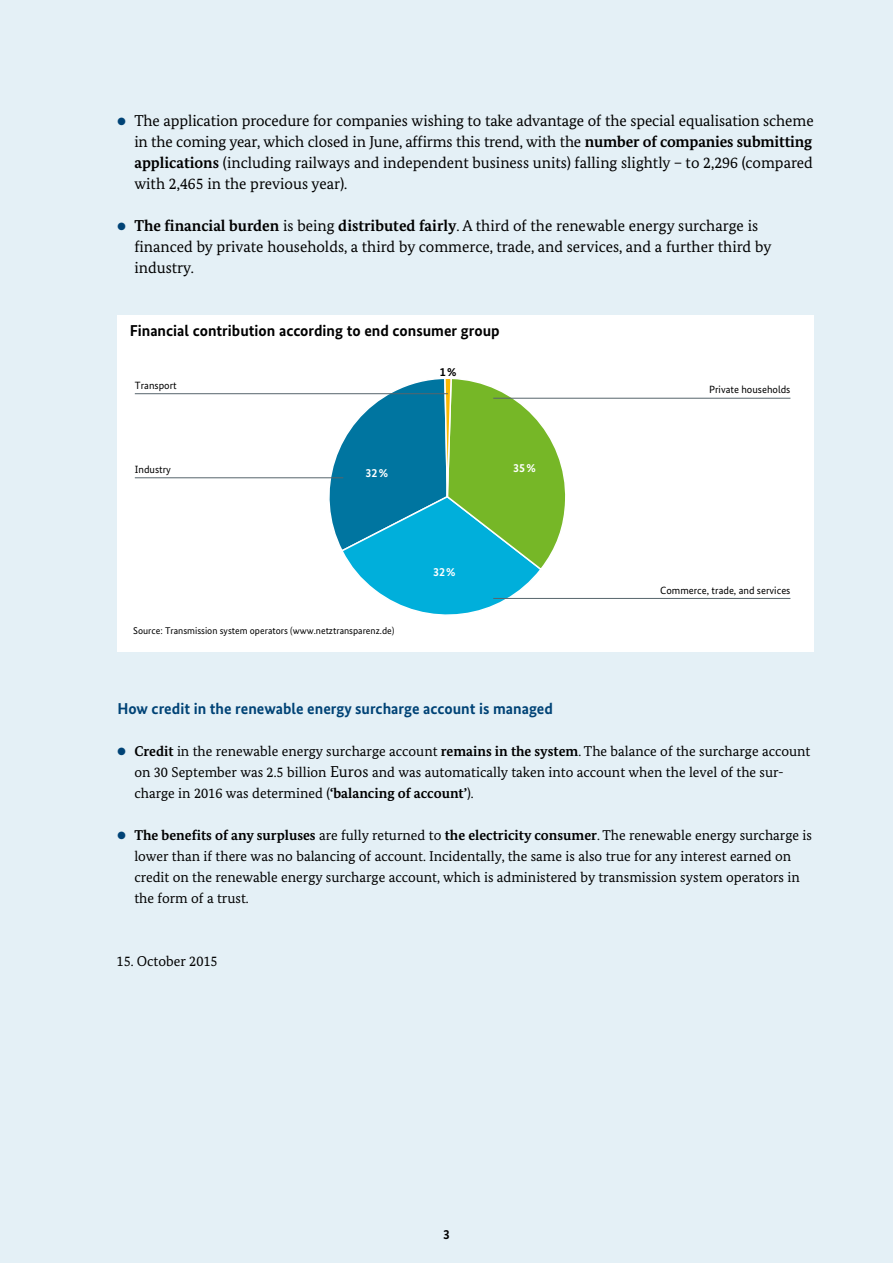
<style>
.page{position:relative;width:893px;height:1263px;background:#e4f0f6}
.page>*{position:absolute;margin:0;border:0;box-sizing:border-box;transform-origin:0 0}
.t1{font:15.75px/21px "Bundes Serif";color:#000;text-align:justify}
.t2{font:700 15.75px "Bundes Sans";color:#004376}
.t3{font:700 15.75px "Bundes Sans";color:#000}
.t4{font:14.25px/21px "Bundes Serif";color:#000}
.t5{font:700 13.5px "Bundes Sans";color:#000}
.t6{font:700 12px "Bundes Sans";color:#fff}
.t7{font:700 12px "Bundes Sans";color:#000}
.t8{font:10.5px "Bundes Sans";color:#000}
.t9{font:9.75px "Bundes Sans";color:#000}
.s1{color:#004376}
.s2{font-weight:700}
.s3{font-size:15.75px}
</style>
<div class="page">
<div style="left:117px;top:315px;width:697px;height:336px;background:#fff"></div>
<svg style="left:312px;top:379px;width:256px;height:236px"></svg>
<hr style="left:493px;top:598px;width:297px;height:1px;background:#57656c">
<hr style="left:493px;top:398px;width:297px;height:1px;background:#57656c">
<hr style="left:135px;top:393px;width:313px;height:1px;background:#57656c">
<hr style="left:135px;top:477px;width:208px;height:1px;background:#57656c">
<p class="t1" style="left:134px;top:110px;width:681px;text-indent:-17px"><span class="s1">●</span> The application procedure for companies wishing to take advantage of the special equalisation scheme in the coming year, which closed in June, affirms this trend, with the <span class="s2">number of companies submitting applications</span> (including railways and independent business units) falling slightly – to 2,296 (compared with 2,465 in the previous year).</p>
<p class="t1" style="left:134px;top:215px;width:639px;text-align:left;text-indent:-17px"><span class="s1">●</span> <span class="s2">The financial burden</span> is being <span class="s2">distributed fairly</span>. A third of the renewable energy surcharge is financed by private households, a third by commerce, trade, and services, and a further third by industry.</p>
<h3 class="t3" style="left:130px;top:321px;width:371px">Financial contribution according to end consumer group</h3>
<p class="t8" style="left:135px;top:379px;width:44px">Transport</p>
<p class="t8" style="left:135px;top:463px;width:38px">Industry</p>
<p class="t6" style="left:365px;top:466px;width:24px">32%</p>
<p class="t9" style="left:133px;top:625px;width:263px">Source: Transmission system operators (www.netztransparenz.de)</p>
<p class="t7" style="left:440px;top:364px;width:18px">1%</p>
<p class="t6" style="left:433px;top:564px;width:24px">32%</p>
<p class="t6" style="left:513px;top:460px;width:24px">35%</p>
<p class="t8" style="left:709px;top:383px;width:83px">Private households</p>
<p class="t8" style="left:660px;top:583px;width:132px">Commerce, trade, and services</p>
<h2 class="t2" style="left:117px;top:699px;width:437px">How credit in the renewable energy surcharge account is managed</h2>
<p class="t4" style="left:134px;top:740px;width:678px;text-indent:-17px"><span class="s1">●</span> <span class="s2">Credit</span> in the renewable energy surcharge account <span class="s2">remains in the system</span>. The balance of the surcharge account on 30 September was 2.5 billion <span class="s3">Euros</span> and was automatically taken into account when the level of the sur&shy;charge in 2016 was determined (<span class="s2">‘balancing of account’</span>).</p>
<p class="t4" style="left:134px;top:824px;width:679px;text-indent:-17px"><span class="s1">●</span> <span class="s2">The benefits of any surpluses</span> are fully returned to <span class="s2">the electricity consumer</span>. The renewable energy surcharge is lower than if there was no balancing of account. Incidentally, the same is also true for any interest earned on credit on the renewable energy surcharge account, which is administered by transmission system operators in the form of a trust.</p>
<p class="t4" style="left:117px;top:950px;width:103px">15. October 2015</p>
<p class="t5" style="left:443px;top:1226px;width:8px">3</p>
</div>
